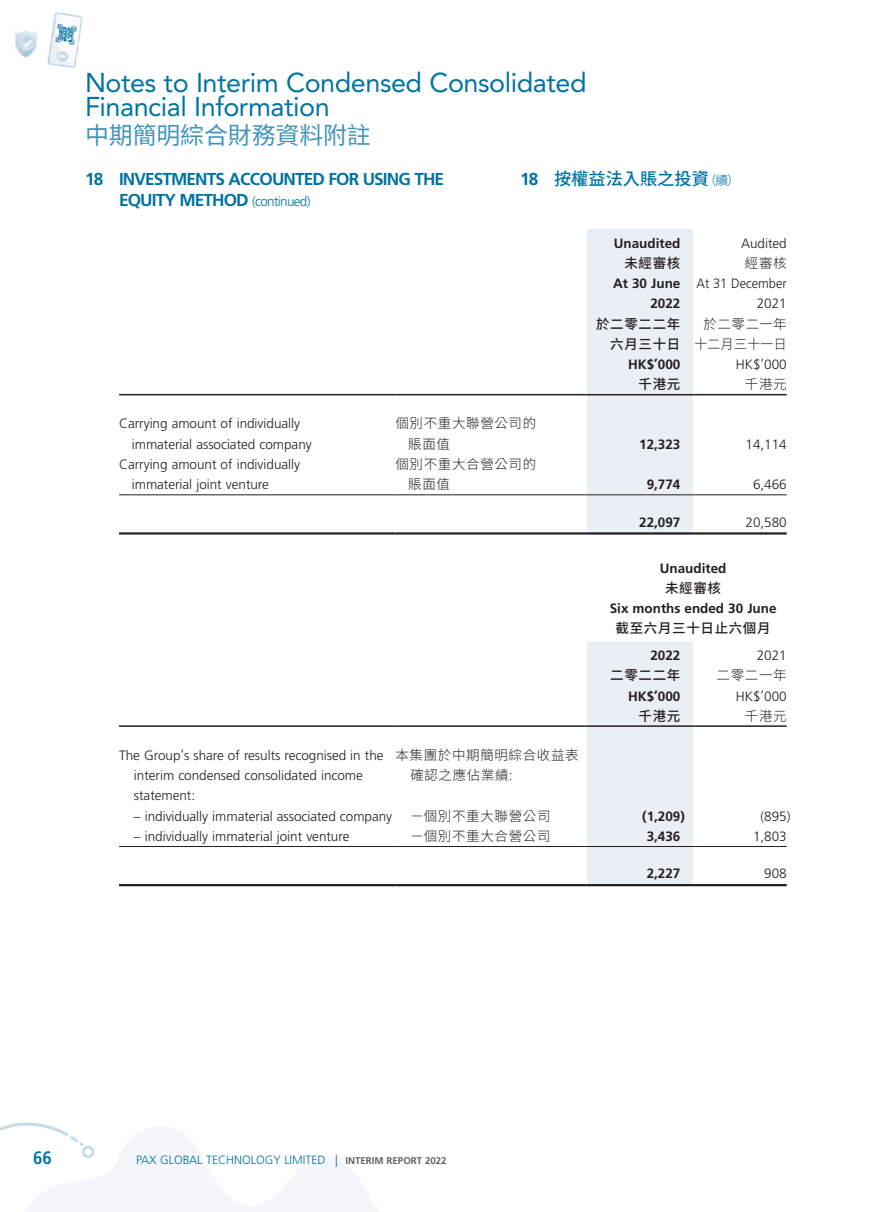
<style>
.page{position:relative;width:893px;height:1212px;background:#fff}
.page>*{position:absolute;margin:0;border:0;box-sizing:border-box;transform-origin:0 0}
.t1{font:27px/24px "Avenir LT Std";letter-spacing:-.015em;color:#0073a3}
.t2{font:24px "Source Han Sans TC";letter-spacing:-.01em;color:#4394ba}
.t3{font:700 condensed 18px "Frutiger LT Std";color:#0073a3}
.C_Heading_1{font:700 17.25px "Frutiger LT Std";letter-spacing:-.05em;color:#0073a3}
.C_Heading_1-2{font:500 17.25px "Source Han Sans TC";color:#0073a3}
.Body_Text{font:300 13.5px/20.2px "Frutiger LT Std";color:#231f20}
.Body_Text-2{font:700 13.5px "Frutiger LT Std";color:#231f20}
.Body_Text-3{font:300 13.5px/20.2px "Source Han Sans TC";letter-spacing:.05em;color:#231f20}
.Body_Text-4{font:500 13.5px "Source Han Sans TC";letter-spacing:.05em;color:#231f20}
.Body_Text-5{font:300 13.5px "Frutiger LT Std";color:#231f20;scale:.95 1}
.Body_Text-6{font:300 13.5px "Source Han Sans TC";letter-spacing:.05em;color:#231f20;scale:.95 1}
.t4{font:300 12px "Frutiger LT Std";color:#0073a3}
.s1{font-family:"Frutiger LT Std";font-weight:700}
.s2{font-weight:300;font-size:12.75px}
.s3{font-weight:300;font-size:13.5px}
.s4{font-family:"Frutiger LT Std"}
.s5{font-weight:700;font-size:9.75px;color:#636366}
</style>
<div class="page">
<img style="left:15px;top:12px;width:772px;height:1200px">
<svg style="left:0;top:1119px;width:95px;height:53px"></svg>
<div style="left:587px;top:229px;width:106px;height:303px;background:#eaeff6"></div>
<hr style="left:119px;top:394px;width:276px;height:1px;background:#231f20">
<hr style="left:395px;top:394px;width:192px;height:1px;background:#231f20">
<hr style="left:587px;top:394px;width:106px;height:1px;background:#231f20">
<hr style="left:693px;top:394px;width:94px;height:1px;background:#231f20">
<hr style="left:119px;top:494px;width:276px;height:1px;background:#231f20">
<hr style="left:395px;top:494px;width:192px;height:1px;background:#231f20">
<hr style="left:587px;top:494px;width:106px;height:1px;background:#231f20">
<hr style="left:693px;top:494px;width:94px;height:1px;background:#231f20">
<hr style="left:119px;top:532px;width:276px;height:3px;background:#231f20">
<hr style="left:395px;top:532px;width:192px;height:3px;background:#231f20">
<hr style="left:587px;top:532px;width:106px;height:3px;background:#231f20">
<hr style="left:693px;top:532px;width:94px;height:3px;background:#231f20">
<div style="left:587px;top:641px;width:106px;height:243px;background:#eaeff6"></div>
<hr style="left:119px;top:725px;width:276px;height:2px;background:#231f20">
<hr style="left:395px;top:725px;width:192px;height:2px;background:#231f20">
<hr style="left:587px;top:725px;width:106px;height:2px;background:#231f20">
<hr style="left:693px;top:725px;width:94px;height:2px;background:#231f20">
<hr style="left:119px;top:846px;width:276px;height:1px;background:#231f20">
<hr style="left:395px;top:846px;width:192px;height:1px;background:#231f20">
<hr style="left:587px;top:846px;width:106px;height:1px;background:#231f20">
<hr style="left:693px;top:846px;width:94px;height:1px;background:#231f20">
<hr style="left:119px;top:884px;width:276px;height:2px;background:#231f20">
<hr style="left:395px;top:884px;width:192px;height:2px;background:#231f20">
<hr style="left:587px;top:884px;width:106px;height:2px;background:#231f20">
<hr style="left:693px;top:884px;width:94px;height:2px;background:#231f20">
<h1 class="t1" style="left:85px;top:71px;width:503px">Notes to Interim Condensed Consolidated<br>Financial Information</h1>
<h2 class="t2" style="left:85px;top:122px;width:287px">中期簡明綜合財務資料附註</h2>
<p class="C_Heading_1" style="left:85px;top:169px;width:361px">18 INVESTMENTS ACCOUNTED FOR USING THE</p>
<p class="C_Heading_1-2" style="left:520px;top:169px;width:221px"><span class="s1">18</span> 按權益法入賬之投資<span class="s2">（續）</span></p>
<p class="C_Heading_1" style="left:119px;top:190px;width:193px">EQUITY METHOD <span class="s3">(continued)</span></p>
<p class="Body_Text-2" style="left:614px;top:235px;width:68px">Unaudited</p>
<p class="Body_Text" style="left:741px;top:233px;width:47px">Audited</p>
<p class="Body_Text-4" style="left:624px;top:255px;width:57px">未經審核</p>
<p class="Body_Text-3" style="left:745px;top:253px;width:43px">經審核</p>
<p class="Body_Text-2" style="left:613px;top:275px;width:69px">At 30 June</p>
<p class="Body_Text-2" style="left:650px;top:296px;width:31px">2022</p>
<p class="Body_Text-5" style="left:696px;top:276px;width:96px">At 31 December</p>
<p class="Body_Text" style="left:757px;top:294px;width:31px">2021</p>
<p class="Body_Text-4" style="left:596px;top:316px;width:86px">於二零二二年</p>
<p class="Body_Text-4" style="left:610px;top:336px;width:72px">六月三十日</p>
<p class="Body_Text-3" style="left:703px;top:314px;width:85px">於二零二一年</p>
<p class="Body_Text-6" style="left:694px;top:336px;width:99px">十二月三十一日</p>
<p class="Body_Text" style="left:132px;top:414px;width:181px;text-indent:-13px">Carrying amount of individually immaterial associated company</p>
<p class="Body_Text-3" style="left:408px;top:413px;width:130px;text-indent:-13px">個別不重大聯營公司的賬面值</p>
<p class="Body_Text" style="left:132px;top:454px;width:170px;text-indent:-13px">Carrying amount of individually immaterial joint venture</p>
<p class="Body_Text-3" style="left:408px;top:454px;width:130px;text-indent:-13px">個別不重大合營公司的賬面值</p>
<p class="Body_Text-2" style="left:628px;top:356px;width:54px">HK$’000</p>
<p class="Body_Text" style="left:736px;top:354px;width:52px">HK$’000</p>
<p class="Body_Text-4" style="left:639px;top:377px;width:43px">千港元</p>
<p class="Body_Text-3" style="left:745px;top:374px;width:43px">千港元</p>
<p class="Body_Text-2" style="left:639px;top:436px;width:43px">12,323</p>
<p class="Body_Text" style="left:745px;top:434px;width:43px">14,114</p>
<p class="Body_Text-2" style="left:647px;top:476px;width:35px">9,774</p>
<p class="Body_Text" style="left:753px;top:474px;width:35px">6,466</p>
<p class="Body_Text-2" style="left:639px;top:514px;width:43px">22,097</p>
<p class="Body_Text" style="left:745px;top:512px;width:43px">20,580</p>
<p class="Body_Text-2" style="left:660px;top:560px;width:68px">Unaudited</p>
<p class="Body_Text-4" style="left:665px;top:580px;width:57px">未經審核</p>
<p class="Body_Text-2" style="left:610px;top:600px;width:168px">Six months ended 30 June</p>
<p class="Body_Text-4" style="left:616px;top:621px;width:156px">截至六月三十日止六個月</p>
<p class="Body_Text-2" style="left:650px;top:647px;width:31px">2022</p>
<p class="Body_Text" style="left:757px;top:645px;width:31px">2021</p>
<p class="Body_Text-4" style="left:610px;top:668px;width:72px">二零二二年</p>
<p class="Body_Text-3" style="left:717px;top:665px;width:72px">二零二一年</p>
<p class="Body_Text-2" style="left:628px;top:688px;width:54px">HK$’000</p>
<p class="Body_Text" style="left:736px;top:686px;width:52px">HK$’000</p>
<p class="Body_Text-4" style="left:639px;top:708px;width:43px">千港元</p>
<p class="Body_Text-3" style="left:745px;top:706px;width:43px">千港元</p>
<p class="Body_Text" style="left:134px;top:745px;width:251px;text-indent:-15px">The Group’s share of results recognised in the interim condensed consolidated income statement:</p>
<p class="Body_Text-3" style="left:410px;top:745px;width:170px;text-indent:-15px">本集團於中期簡明綜合收益表確認之應佔業績<span class="s4">:</span></p>
<p class="Body_Text" style="left:134px;top:806px;width:260px">– individually immaterial associated company</p>
<p class="Body_Text-3" style="left:410px;top:806px;width:142px">－個別不重大聯營公司</p>
<p class="Body_Text-2" style="left:642px;top:808px;width:44px">(1,209)</p>
<p class="Body_Text" style="left:760px;top:806px;width:31px">(895)</p>
<p class="Body_Text" style="left:134px;top:826px;width:217px">– individually immaterial joint venture</p>
<p class="Body_Text-3" style="left:410px;top:826px;width:142px">－個別不重大合營公司</p>
<p class="Body_Text-2" style="left:647px;top:828px;width:35px">3,436</p>
<p class="Body_Text" style="left:753px;top:826px;width:35px">1,803</p>
<p class="Body_Text-2" style="left:647px;top:866px;width:35px">2,227</p>
<p class="Body_Text" style="left:764px;top:864px;width:24px">908</p>
<h3 class="t3" style="left:33px;top:1147px;width:20px">66</h3>
<p class="t4" style="left:136px;top:1153px;width:312px">PAX GLOBAL TECHNOLOGY LIMITED | <span class="s5">INTERIM REPORT 2022</span></p>
</div>
